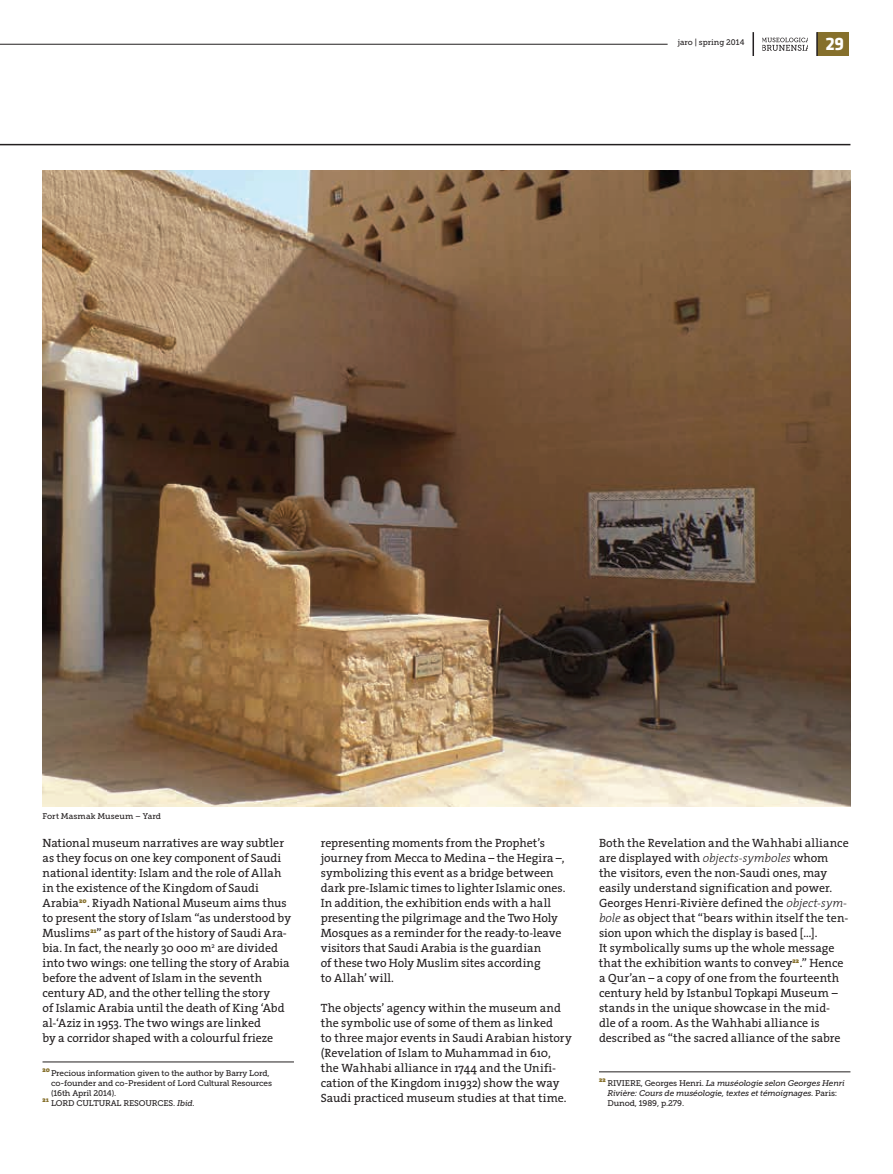
<style>
.page{position:relative;width:893px;height:1174px;background:#fff}
.page>*{position:absolute;margin:0;border:0;box-sizing:border-box;transform-origin:0 0}
.t1{font:700 18.75px "Klavika";color:#fff}
.t2{font:12px/15px "The Serif";color:#231f20}
.t3{font:8.25px/9.9px "Museo Slab 500";letter-spacing:-.015em;color:#231f20}
.t4{font:italic 8.25px/9.9px "Museo Slab 500";letter-spacing:-.015em;color:#231f20}
.t5{font:8.25px "Museo Slab 500";letter-spacing:.01em;color:#231f20}
.t6{font:8.1px "Museo Slab 500";color:#231f20}
.t7{font:900 7.05px "The Serif";color:#86702c}
.s1{font-style:italic}
.s2{font-weight:300;font-style:italic}
.s3{font-style:normal}
</style>
<div class="page">
<div style="left:817px;top:32px;width:31px;height:24px;background:#86702c"></div>
<hr style="left:752px;top:32px;width:2px;height:24px;background:#231f20">
<hr style="left:816px;top:32px;width:2px;height:24px;background:#231f20">
<svg style="left:762px;top:38px;width:46px;height:13px"></svg>
<hr style="left:0;top:144px;width:850px;height:1px;background:#231f20">
<hr style="left:0;top:44px;width:668px;height:1px;background:#231f20">
<img style="left:43px;top:170px;width:807px;height:636px">
<hr style="left:599px;top:1071px;width:251px;height:1px;background:#231f20">
<hr style="left:43px;top:1061px;width:251px;height:1px;background:#231f20">
<p class="t6" style="left:678px;top:38px;width:68px">jaro | spring 2014</p>
<h1 class="t1" style="left:826px;top:33px;width:20px">29</h1>
<p class="t5" style="left:43px;top:811px;width:120px">Fort Masmak Museum – Yard</p>
<p class="t2" style="left:43px;top:835px;width:250px">National museum narratives are way subtler as they focus on one key component of Saudi national identity: Islam and the role of Allah in the existence of the Kingdom of Saudi Arabia<sup>20</sup>. Riyadh National Museum aims thus to present the story of Islam “as understood by Muslims<sup>21</sup>” as part of the history of Saudi Ara&shy;bia. In fact, the nearly 30 000 m<sup>2</sup> are divided into two wings: one telling the story of Arabia before the advent of Islam in the seventh century AD, and the other telling the story<br>of Islamic Arabia until the death of King ‘Abd al-‘Aziz in 1953. The two wings are linked<br>by a corridor shaped with a colourful frieze</p>
<p class="t2" style="left:321px;top:835px;width:246px">representing moments from the Prophet’s journey from Mecca to Medina – the Hegira –, symbolizing this event as a bridge between dark pre-Islamic times to lighter Islamic ones.<br>In addition, the exhibition ends with a hall presenting the pilgrimage and the Two Holy Mosques as a reminder for the ready-to-leave visitors that Saudi Arabia is the guardian<br>of these two Holy Muslim sites according<br>to Allah’ will.</p>
<p class="t2" style="left:321px;top:1000px;width:252px">The objects’ agency within the museum and the symbolic use of some of them as linked<br>to three major events in Saudi Arabian history (Revelation of Islam to Muhammad in 610, the Wahhabi alliance in 1744 and the Unifi&shy;cation of the Kingdom in1932) show the way Saudi practiced museum studies at that time.</p>
<p class="t7" style="left:43px;top:1063px;width:9px">20</p>
<p class="t3" style="left:51px;top:1068px;width:222px">Precious information given to the author by Barry Lord, co-founder and co-President of Lord Cultural Resources (16th April 2014).</p>
<p class="t7" style="left:43px;top:1093px;width:8px">21</p>
<p class="t3" style="left:51px;top:1098px;width:145px">LORD CULTURAL RESOURCES. <span class="s1">Ibid.</span></p>
<p class="t2" style="left:599px;top:835px;width:251px">Both the Revelation and the Wahhabi alliance are displayed with <span class="s2">objects-symboles</span> whom the visitors, even the non-Saudi ones, may easily understand signification and power.<br>Georges Henri-Rivière defined the <span class="s2">object-sym&shy;bole</span> as object that “bears within itself the ten&shy;sion upon which the display is based […].<br>It symbolically sums up the whole message that the exhibition wants to convey<sup>22</sup>.” Hence a Qur’an – a copy of one from the fourteenth century held by Istanbul Topkapi Museum – stands in the unique showcase in the mid&shy;dle of a room. As the Wahhabi alliance is described as “the sacred alliance of the sabre</p>
<p class="t7" style="left:599px;top:1073px;width:8px">22</p>
<p class="t4" style="left:607px;top:1078px;width:239px"><span class="s3">RIVIERE, Georges Henri.</span> La muséologie selon Georges Henri<br>Rivière: Cours de muséologie, textes et témoignages. <span class="s3">Paris:<br>Dunod, 1989, p.279.</span></p>
</div>
